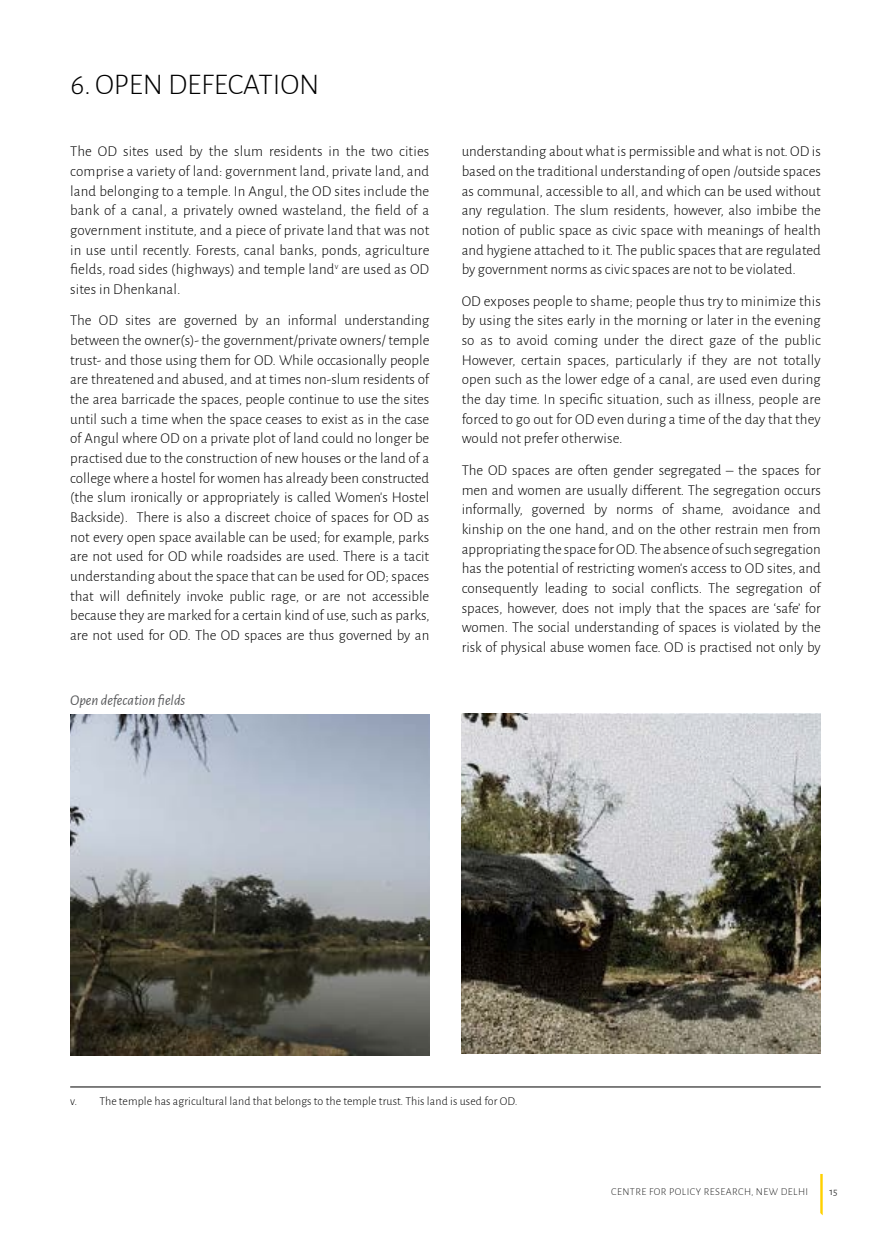
<style>
.page{position:relative;width:891px;height:1242px;background:#fff}
.page>*{position:absolute;margin:0;border:0;box-sizing:border-box;transform-origin:0 0}
.t1{font:300 30px "Alegreya Sans";letter-spacing:-.005em;color:#000}
.t2{font:300 15px/19.6px "Alegreya Sans";color:#000;text-align:justify}
.t3{font:italic 15px "Alegreya Sans";color:#58595b}
.t4{font:300 12px "Alegreya Sans";letter-spacing:.01em;color:#000}
.t5{font:300 10.5px "Alegreya Sans";letter-spacing:.04em;color:#000}
.t6{font:10.5px "Alegreya Sans";color:#000}
</style>
<div class="page">
<svg style="left:820px;top:1174px;width:3px;height:41px"></svg>
<img style="left:70px;top:714px;width:359px;height:341px">
<svg style="left:462px;top:714px;width:359px;height:340px;background:#7e7c74"></svg>
<hr style="left:70px;top:1087px;width:751px;height:1px;background:#000">
<h1 class="t1" style="left:70px;top:65px;width:251px">6. OPEN DEFECATION</h1>
<p class="t2" style="left:70px;top:141px;width:361px">The OD sites used by the slum residents in the two cities comprise a variety of land: government land, private land, and land belonging to a temple. In Angul, the OD sites include the bank of a canal, a privately owned wasteland, the field of a government institute, and a piece of private land that was not in use until recently. Forests, canal banks, ponds, agriculture fields, road sides (highways) and temple land<sup>v</sup> are used as OD sites in Dhenkanal.</p>
<p class="t2" style="left:70px;top:310px;width:361px">The OD sites are governed by an informal understanding between the owner(s)- the government/private owners/ temple trust- and those using them for OD. While occasionally people are threatened and abused, and at times non-slum residents of the area barricade the spaces, people continue to use the sites until such a time when the space ceases to exist as in the case of Angul where OD on a private plot of land could no longer be practised due to the construction of new houses or the land of a college where a hostel for women has already been constructed (the slum ironically or appropriately is called Women’s Hostel Backside). There is also a discreet choice of spaces for OD as not every open space available can be used; for example, parks are not used for OD while roadsides are used. There is a tacit understanding about the space that can be used for OD; spaces that will definitely invoke public rage, or are not accessible because they are marked for a certain kind of use, such as parks, are not used for OD. The OD spaces are thus governed by an</p>
<p class="t3" style="left:70px;top:690px;width:117px">Open defecation fields</p>
<p class="t2" style="left:462px;top:141px;width:361px">understanding about what is permissible and what is not. OD is based on the traditional understanding of open /outside spaces as communal, accessible to all, and which can be used without any regulation. The slum residents, however, also imbibe the notion of public space as civic space with meanings of health and hygiene attached to it. The public spaces that are regulated by government norms as civic spaces are not to be violated.</p>
<p class="t2" style="left:462px;top:291px;width:361px">OD exposes people to shame; people thus try to minimize this by using the sites early in the morning or later in the evening so as to avoid coming under the direct gaze of the public However, certain spaces, particularly if they are not totally open such as the lower edge of a canal, are used even during the day time. In specific situation, such as illness, people are forced to go out for OD even during a time of the day that they would not prefer otherwise.</p>
<p class="t2" style="left:462px;top:460px;width:361px">The OD spaces are often gender segregated – the spaces for men and women are usually different. The segregation occurs informally, governed by norms of shame, avoidance and kinship on the one hand, and on the other restrain men from appropriating the space for OD. The absence of such segregation has the potential of restricting women’s access to OD sites, and consequently leading to social conflicts. The segregation of spaces, however, does not imply that the spaces are ‘safe’ for women. The social understanding of spaces is violated by the risk of physical abuse women face. OD is practised not only by</p>
<p class="t4" style="left:70px;top:1094px;width:449px">v. The temple has agricultural land that belongs to the temple trust. This land is used for OD.</p>
<p class="t5" style="left:611px;top:1185px;width:199px">CENTRE FOR POLICY RESEARCH, NEW DELHI</p>
<p class="t6" style="left:830px;top:1184px;width:10px">15</p>
</div>
